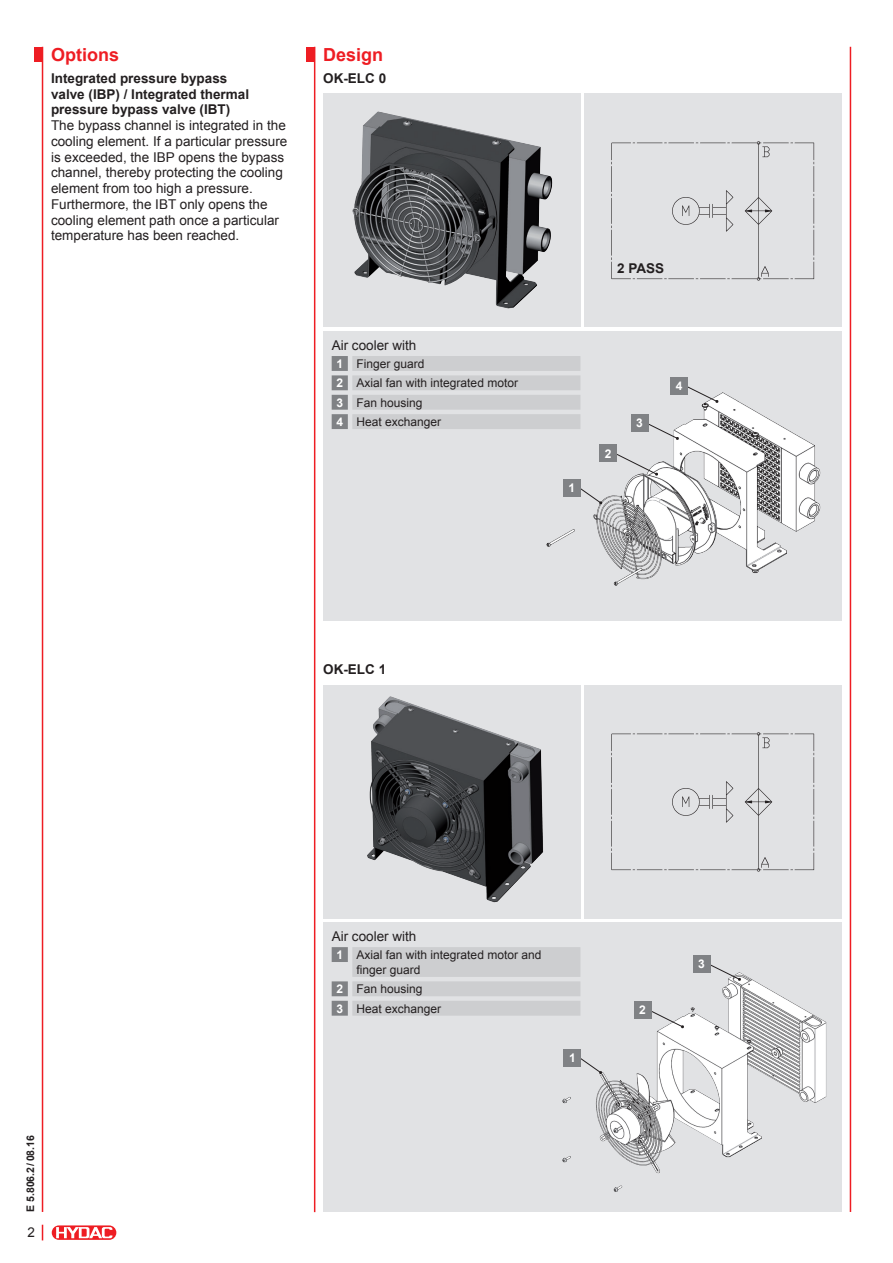
<style>
.page{position:relative;width:893px;height:1263px;background:#fff}
.page>*{position:absolute;margin:0;border:0;box-sizing:border-box;transform-origin:0 0}
.t1{font:700 18px "Arial";color:#ee1d23}
.t2{font:13.5px/15.8px "Arial";color:#231f20}
.t3{font:700 13.5px/15.8px "Arial";color:#231f20}
.t4{font:12px/19.4px "Arial";color:#231f20}
.t5{font:700 12px "Arial";color:#fff}
.t6{font:700 10.5px "Arial";color:#231f20}
.s1{font-weight:700;color:#fff}
</style>
<div class="page">
<div style="left:51px;top:1225px;width:66px;height:15px;border:1px solid #fff;border-radius:7px"></div>
<svg style="left:52px;top:1225px;width:64px;height:15px"></svg>
<svg style="left:56px;top:1227px;width:56px;height:11px"></svg>
<svg style="left:42px;top:1225px;width:1px;height:15px"></svg>
<hr style="left:42px;top:47px;width:1px;height:1165px;background:#ee1d23">
<hr style="left:850px;top:47px;width:1px;height:1165px;background:#ee1d23">
<div style="left:34px;top:47px;width:9px;height:15px;background:#ee1d23"></div>
<div style="left:306px;top:47px;width:9px;height:15px;background:#ee1d23"></div>
<hr style="left:314px;top:47px;width:1px;height:1165px;background:#ee1d23">
<div style="left:323px;top:94px;width:257px;height:233px;background:#e1e2e4"></div>
<img style="left:352px;top:111px;width:201px;height:198px">
<div style="left:323px;top:332px;width:519px;height:289px;background:#e1e2e4"></div>
<img style="left:546px;top:383px;width:275px;height:203px">
<svg style="left:332px;top:356px;width:248px;height:73px"></svg>
<svg style="left:686px;top:385px;width:33px;height:18px"></svg>
<svg style="left:646px;top:422px;width:33px;height:18px"></svg>
<svg style="left:613px;top:452px;width:45px;height:24px"></svg>
<svg style="left:576px;top:485px;width:26px;height:19px"></svg>
<div style="left:671px;top:378px;width:17px;height:17px;background:#808285"></div>
<div style="left:631px;top:415px;width:17px;height:17px;background:#808285"></div>
<div style="left:600px;top:445px;width:17px;height:17px;background:#808285"></div>
<div style="left:563px;top:479px;width:17px;height:17px;background:#808285"></div>
<div style="left:585px;top:94px;width:257px;height:233px;background:#e1e2e4"></div>
<img style="left:611px;top:141px;width:204px;height:140px">
<div style="left:323px;top:685px;width:257px;height:233px;background:#e1e2e4"></div>
<img style="left:367px;top:696px;width:177px;height:207px">
<div style="left:323px;top:923px;width:519px;height:289px;background:#e1e2e4"></div>
<img style="left:562px;top:955px;width:265px;height:237px">
<svg style="left:332px;top:947px;width:248px;height:69px"></svg>
<svg style="left:708px;top:963px;width:33px;height:18px"></svg>
<svg style="left:639px;top:1004px;width:45px;height:24px"></svg>
<svg style="left:576px;top:1055px;width:26px;height:19px"></svg>
<div style="left:693px;top:955px;width:17px;height:17px;background:#808285"></div>
<div style="left:634px;top:1001px;width:17px;height:17px;background:#808285"></div>
<div style="left:564px;top:1049px;width:17px;height:17px;background:#808285"></div>
<div style="left:585px;top:685px;width:257px;height:233px;background:#e1e2e4"></div>
<img style="left:611px;top:732px;width:204px;height:140px">
<h1 class="t1" style="left:51px;top:42px;width:70px">Options</h1>
<p class="t3" style="left:51px;top:71px;width:200px">Integrated pressure bypass valve (IBP) / Integrated thermal pressure bypass valve (IBT)</p>
<p class="t2" style="left:51px;top:118px;width:238px">The bypass channel is integrated in the cooling element. If a particular pressure is exceeded, the IBP opens the bypass channel, thereby protecting the cooling element from too high a pressure.<br>Furthermore, the IBT only opens the cooling element path once a particular temperature has been reached.</p>
<h1 class="t1" style="left:323px;top:42px;width:62px">Design</h1>
<p class="t3" style="left:323px;top:71px;width:65px">OK-ELC 0</p>
<p class="t2" style="left:332px;top:338px;width:86px">Air cooler with</p>
<p class="t4" style="left:336px;top:354px;width:183px"><span class="s1">1</span> Finger guard<br><span class="s1">2</span> Axial fan with integrated motor<br><span class="s1">3</span> Fan housing<br><span class="s1">4</span> Heat exchanger</p>
<p class="t3" style="left:617px;top:260px;width:49px">2 PASS</p>
<p class="t5" style="left:569px;top:480px;width:8px">1</p>
<p class="t5" style="left:605px;top:445px;width:8px">2</p>
<p class="t5" style="left:636px;top:415px;width:8px">3</p>
<p class="t5" style="left:676px;top:378px;width:8px">4</p>
<p class="t3" style="left:323px;top:662px;width:65px">OK-ELC 1</p>
<p class="t6" style="left:23px;top:1212px;width:78px;rotate:-90deg">E 5.806.2/08.16</p>
<p class="t2" style="left:27px;top:1224px;width:9px">2</p>
<p class="t2" style="left:332px;top:929px;width:86px">Air cooler with</p>
<p class="t4" style="left:357px;top:947px;width:186px;line-height:14.9px;text-indent:-20px"><span class="s1">1</span> Axial fan with integrated motor and finger guard</p>
<p class="t4" style="left:336px;top:979px;width:106px"><span class="s1">2</span> Fan housing<br><span class="s1">3</span> Heat exchanger</p>
<p class="t5" style="left:569px;top:1050px;width:8px">1</p>
<p class="t5" style="left:639px;top:1002px;width:8px">2</p>
<p class="t5" style="left:698px;top:956px;width:8px">3</p>
</div>
